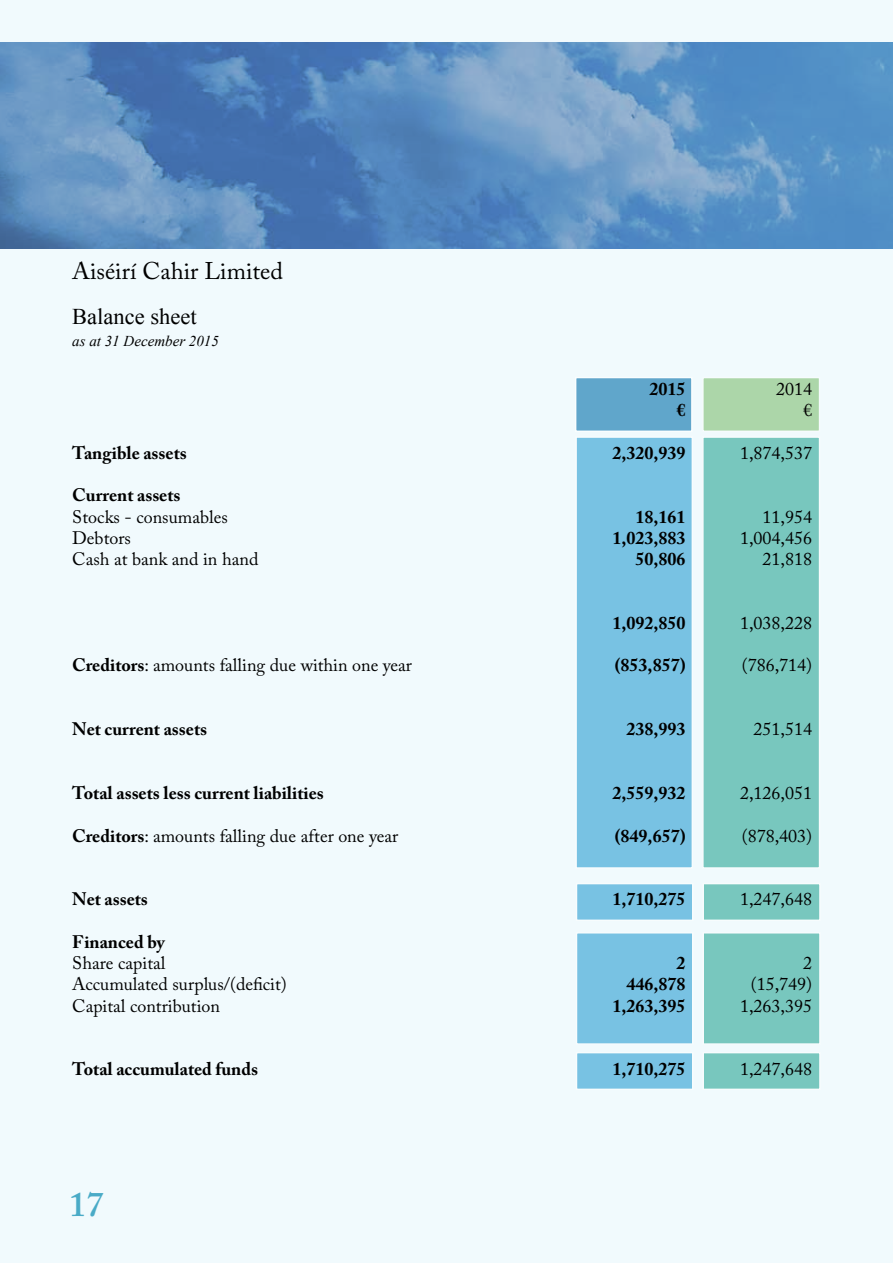
<style>
.page{position:relative;width:893px;height:1263px;background:#f1fafd}
.page>*{position:absolute;margin:0;border:0;box-sizing:border-box;transform-origin:0 0}
.t1{font:600 34.35px "Adobe Caslon Pro";color:#4aabc7}
.t2{font:24px "Adobe Caslon Pro";color:#000}
.t3{font:22.5px "Times New Roman";color:#000}
.t4{font:18px "Adobe Caslon Pro";color:#000}
.t5{font:700 18px "Adobe Caslon Pro";color:#000}
.t6{font:italic 15px "Times New Roman";color:#000}
.s1{font-weight:700}
</style>
<div class="page">
<div style="left:576px;top:883px;width:117px;height:38px;background:#78c2e3;border:2px solid #fff"></div>
<div style="left:702px;top:883px;width:119px;height:38px;background:#78c7be;border:2px solid #fff"></div>
<div style="left:576px;top:932px;width:117px;height:113px;background:#78c2e3;border:2px solid #fff"></div>
<div style="left:702px;top:932px;width:119px;height:113px;background:#78c7be;border:2px solid #fff"></div>
<div style="left:576px;top:1052px;width:117px;height:38px;background:#78c2e3;border:2px solid #fff"></div>
<div style="left:702px;top:1052px;width:119px;height:38px;background:#78c7be;border:2px solid #fff"></div>
<div style="left:575px;top:377px;width:118px;height:55px;background:#60a6cb;border:2px solid #fff"></div>
<div style="left:702px;top:377px;width:118px;height:55px;background:#acd6a9;border:2px solid #fff"></div>
<div style="left:575px;top:436px;width:118px;height:433px;background:#78c2e3;border:2px solid #fff"></div>
<div style="left:702px;top:436px;width:118px;height:433px;background:#78c7be;border:2px solid #fff"></div>
<img style="left:0;top:43px;width:893px;height:206px">
<h2 class="t2" style="left:72px;top:256px;width:212px">Aiséirí Cahir Limited</h2>
<p class="t3" style="left:72px;top:301px;width:126px">Balance sheet</p>
<p class="t6" style="left:72px;top:331px;width:148px">as at 31 December 2015</p>
<p class="t5" style="left:650px;top:378px;width:37px">2015</p>
<p class="t4" style="left:776px;top:378px;width:37px">2014</p>
<p class="t5" style="left:677px;top:400px;width:10px">€</p>
<p class="t4" style="left:803px;top:400px;width:10px">€</p>
<p class="t5" style="left:72px;top:442px;width:116px">Tangible assets</p>
<p class="t5" style="left:612px;top:442px;width:75px">2,320,939</p>
<p class="t4" style="left:740px;top:442px;width:74px">1,874,537</p>
<p class="t5" style="left:72px;top:485px;width:110px">Current assets</p>
<p class="t4" style="left:72px;top:506px;width:157px">Stocks - consumables</p>
<p class="t5" style="left:635px;top:506px;width:52px">18,161</p>
<p class="t4" style="left:763px;top:506px;width:51px">11,954</p>
<p class="t4" style="left:72px;top:527px;width:60px">Debtors</p>
<p class="t5" style="left:612px;top:527px;width:75px">1,023,883</p>
<p class="t4" style="left:740px;top:527px;width:74px">1,004,456</p>
<p class="t4" style="left:72px;top:548px;width:188px">Cash at bank and in hand</p>
<p class="t5" style="left:635px;top:548px;width:52px">50,806</p>
<p class="t4" style="left:763px;top:548px;width:51px">21,818</p>
<p class="t5" style="left:612px;top:612px;width:75px">1,092,850</p>
<p class="t4" style="left:740px;top:612px;width:74px">1,038,228</p>
<p class="t4" style="left:72px;top:655px;width:341px"><span class="s1">Creditors</span>: amounts falling due within one year</p>
<p class="t5" style="left:615px;top:655px;width:72px">(853,857)</p>
<p class="t4" style="left:742px;top:655px;width:72px">(786,714)</p>
<p class="t5" style="left:72px;top:718px;width:136px">Net current assets</p>
<p class="t5" style="left:626px;top:718px;width:61px">238,993</p>
<p class="t4" style="left:754px;top:718px;width:60px">251,514</p>
<p class="t5" style="left:72px;top:782px;width:253px">Total assets less current liabilities</p>
<p class="t5" style="left:612px;top:782px;width:75px">2,559,932</p>
<p class="t4" style="left:740px;top:782px;width:74px">2,126,051</p>
<p class="t4" style="left:72px;top:825px;width:327px"><span class="s1">Creditors</span>: amounts falling due after one year</p>
<p class="t5" style="left:615px;top:825px;width:72px">(849,657)</p>
<p class="t4" style="left:742px;top:825px;width:72px">(878,403)</p>
<p class="t5" style="left:72px;top:888px;width:77px">Net assets</p>
<p class="t5" style="left:612px;top:888px;width:75px">1,710,275</p>
<p class="t4" style="left:740px;top:888px;width:74px">1,247,648</p>
<p class="t5" style="left:72px;top:931px;width:94px">Financed by</p>
<p class="t4" style="left:72px;top:952px;width:95px">Share capital</p>
<p class="t5" style="left:677px;top:952px;width:10px">2</p>
<p class="t4" style="left:803px;top:952px;width:10px">2</p>
<p class="t4" style="left:72px;top:974px;width:216px">Accumulated surplus/(deficit)</p>
<p class="t5" style="left:626px;top:974px;width:61px">446,878</p>
<p class="t4" style="left:751px;top:974px;width:63px">(15,749)</p>
<p class="t4" style="left:72px;top:995px;width:149px">Capital contribution</p>
<p class="t5" style="left:612px;top:995px;width:75px">1,263,395</p>
<p class="t4" style="left:740px;top:995px;width:74px">1,263,395</p>
<p class="t5" style="left:72px;top:1059px;width:187px">Total accumulated funds</p>
<p class="t5" style="left:612px;top:1059px;width:75px">1,710,275</p>
<p class="t4" style="left:740px;top:1059px;width:74px">1,247,648</p>
<h1 class="t1" style="left:69px;top:1184px;width:36px">17</h1>
</div>
